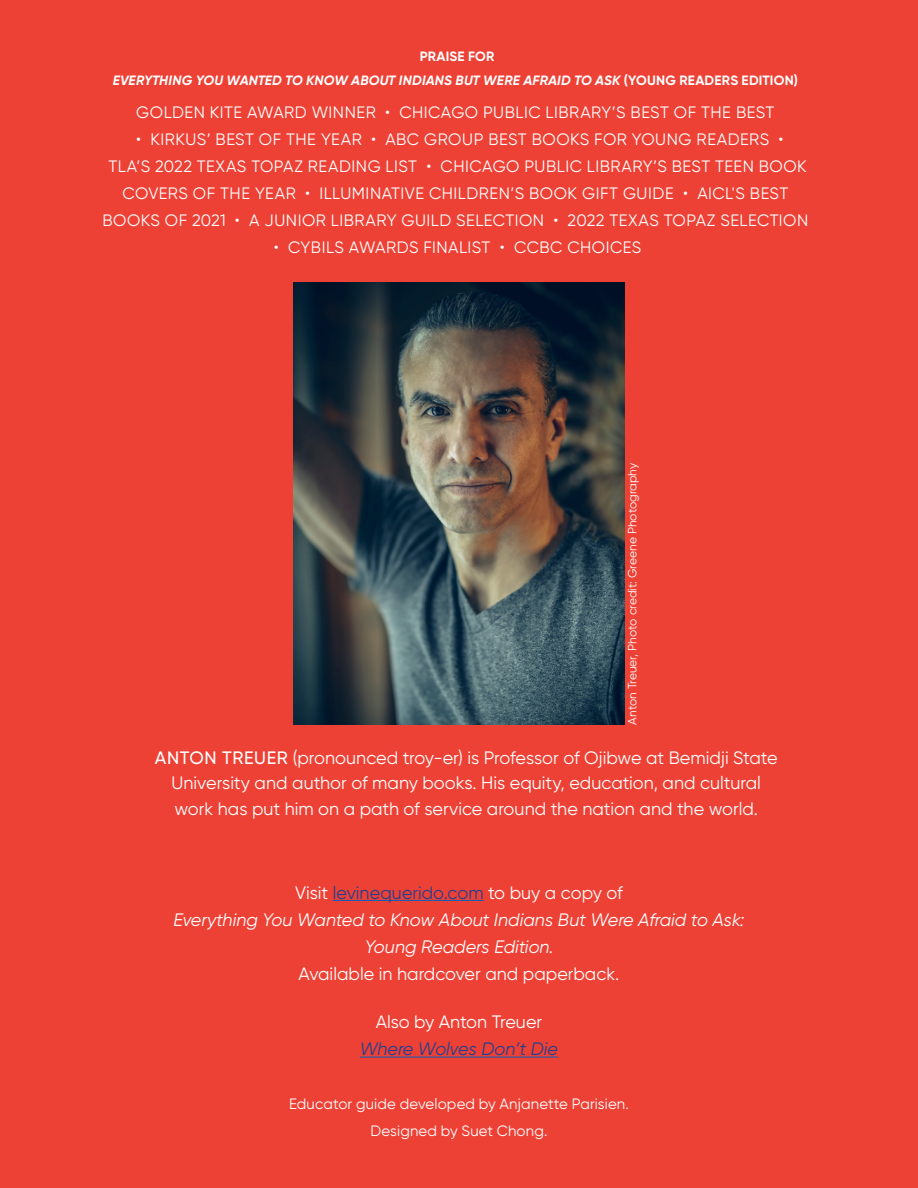
<style>
.page{position:relative;width:918px;height:1188px;background:#ee4135}
.page>*{position:absolute;margin:0;border:0;box-sizing:border-box;transform-origin:0 0}
.t1{font:18px/25.5px "Gilroy";color:#fff;text-align:center}
.t2{font:italic 18px/27px "Gilroy";color:#fff;text-align:center}
.t3{font:italic 18px "Gilroy";color:#253f8e}
.t4{font:16.5px/27px "Gilroy";letter-spacing:.03em;color:#fff;text-align:center}
.t5{font:15px/27px "Gilroy";letter-spacing:.01em;color:#fff;text-align:center}
.t6{font:italic 700 13.5px/24px "Gilroy";letter-spacing:.005em;color:#fff;text-align:center}
.t7{font:12px "Gilroy";color:#fff}
.s1{font-style:normal}
.s2{font-weight:500}
.s3{font-style:normal;color:#253f8e}
</style>
<div class="page">
<hr style="left:333px;top:900px;width:151px;height:1px;background:#0563c1">
<hr style="left:360px;top:1057px;width:198px;height:1px;background:#0563c1">
<img style="left:294px;top:283px;width:330px;height:442px">
<p class="t6" style="left:113px;top:44px;width:687px"><span class="s1">PRAISE FOR<br></span>EVERYTHING YOU WANTED TO KNOW ABOUT INDIANS BUT WERE AFRAID TO ASK <span class="s1">(YOUNG READERS EDITION)</span></p>
<p class="t4" style="left:136px;top:98px;width:640px">GOLDEN KITE AWARD WINNER • CHICAGO PUBLIC LIBRARY’S BEST OF THE BEST</p>
<p class="t4" style="left:102px;top:125px;width:707px">• KIRKUS’ BEST OF THE YEAR • ABC GROUP BEST BOOKS FOR YOUNG READERS •<br>TLA’S 2022 TEXAS TOPAZ READING LIST • CHICAGO PUBLIC LIBRARY’S BEST TEEN BOOK COVERS OF THE YEAR • ILLUMINATIVE CHILDREN’S BOOK GIFT GUIDE • AICL'S BEST BOOKS OF 2021 • A JUNIOR LIBRARY GUILD SELECTION • 2022 TEXAS TOPAZ SELECTION</p>
<p class="t4" style="left:274px;top:233px;width:369px">• CYBILS AWARDS FINALIST • CCBC CHOICES</p>
<p class="t7" style="left:625px;top:725px;width:263px;rotate:-90deg">Anton Treuer, Photo credit: Greene Photography</p>
<p class="t1" style="left:155px;top:744px;width:624px"><span class="s2">ANTON TREUER</span> (pronounced troy-er) is Professor of Ojibwe at Bemidji State<br>University and author of many books. His equity, education, and cultural work has put him on a path of service around the nation and the world.</p>
<p class="t2" style="left:174px;top:879px;width:572px"><span class="s1">Visit</span> <span class="s3">levinequerido.com</span> <span class="s1">to buy a copy of<br></span>Everything You Wanted to Know About Indians But Were Afraid to Ask:<br>Young Readers Edition<span class="s1">.<br>Available in hardcover and paperback.</span></p>
<p class="t1" style="left:376px;top:1009px;width:168px">Also by Anton Treuer</p>
<p class="t3" style="left:360px;top:1038px;width:200px">Where Wolves Don’t Die</p>
<p class="t5" style="left:289px;top:1090px;width:341px">Educator guide developed by Anjanette Parisien.<br>Designed by Suet Chong.</p>
</div>
